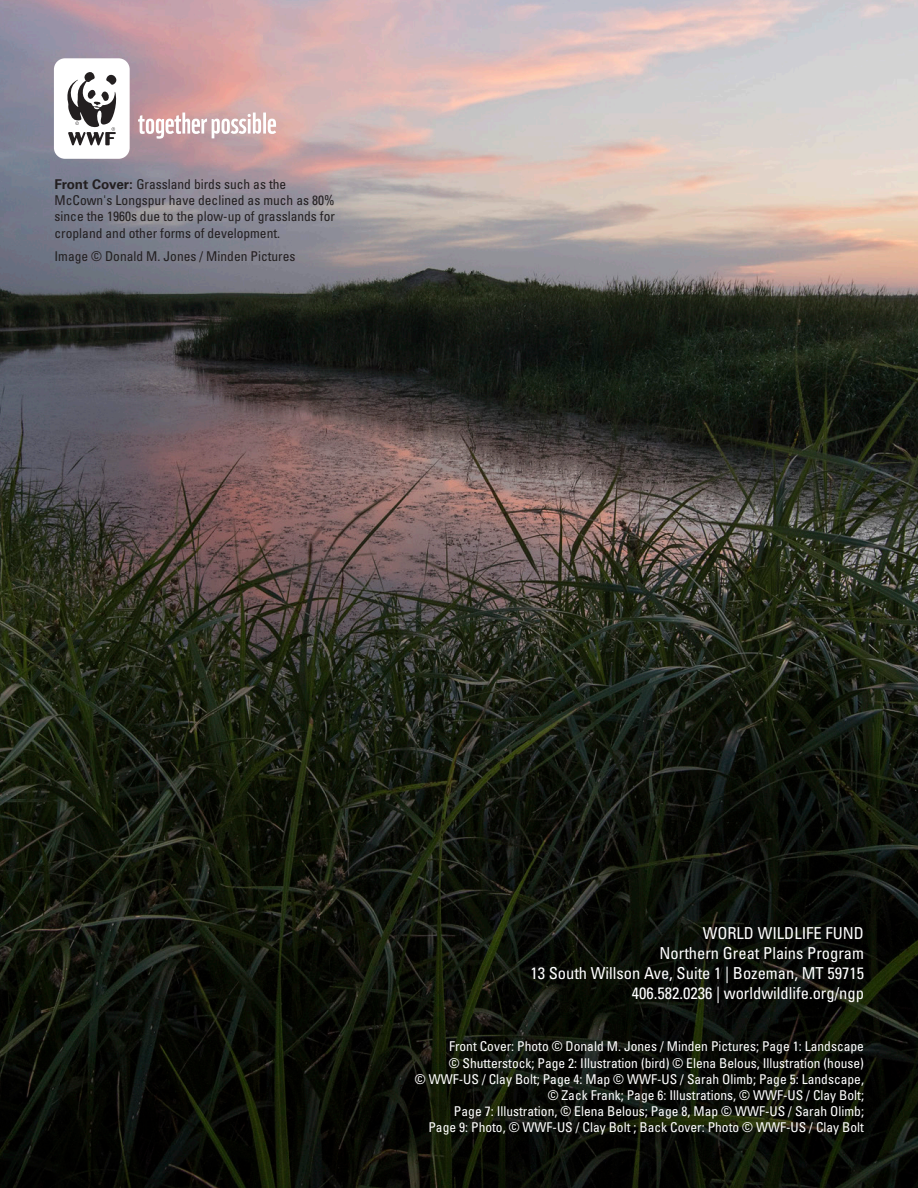
<style>
.page{position:relative;width:918px;height:1188px;background:#fff}
.page>*{position:absolute;margin:0;border:0;box-sizing:border-box;transform-origin:0 0}
.t1{font:condensed 16.5px "Univers LT Std";color:#fff}
.t2{font:condensed 13.5px/16.2px "Univers LT Std";color:#fff;text-align:right}
.t3{font:condensed 13.5px/16.2px "Univers LT Std";color:#231f20}
.s1{font-weight:700;font-stretch:normal}
</style>
<div class="page">
<img style="left:0;top:0;width:918px;height:1188px">
<div style="left:54px;top:58px;width:76px;height:101px;background:#fff;border-radius:11px"></div>
<svg style="left:67px;top:72px;width:50px;height:73px"></svg>
<svg style="left:138px;top:113px;width:138px;height:26px"></svg>
<p class="t3" style="left:55px;top:176px;width:282px"><span class="s1">Front Cover:</span> Grassland birds such as the McCown's Longspur have declined as much as 80% since the 1960s due to the plow-up of grasslands for cropland and other forms of development.</p>
<p class="t3" style="left:55px;top:248px;width:243px">Image © Donald M. Jones / Minden Pictures</p>
<p class="t1" style="left:703px;top:923px;width:163px">WORLD WILDLIFE FUND</p>
<p class="t1" style="left:660px;top:943px;width:206px">Northern Great Plains Program</p>
<p class="t1" style="left:530px;top:962px;width:335px">13 South Willson Ave, Suite 1 | Bozeman, MT 59715</p>
<p class="t1" style="left:632px;top:982px;width:234px">406.582.0236 | worldwildlife.org/ngp</p>
<p class="t2" style="left:415px;top:1038px;width:451px">Front Cover: Photo © Donald M. Jones / Minden Pictures; Page 1: Landscape<br>© Shutterstock; Page 2: Illustration (bird) © Elena Belous, Illustration (house)<br>© WWF-US / Clay Bolt; Page 4: Map © WWF-US / Sarah Olimb; Page 5: Landscape, © Zack Frank; Page 6: Illustrations, © WWF-US / Clay Bolt;<br>Page 7: Illustration, © Elena Belous; Page 8, Map © WWF-US / Sarah Olimb;<br>Page 9: Photo, © WWF-US / Clay Bolt ; Back Cover: Photo © WWF-US / Clay Bolt</p>
</div>
